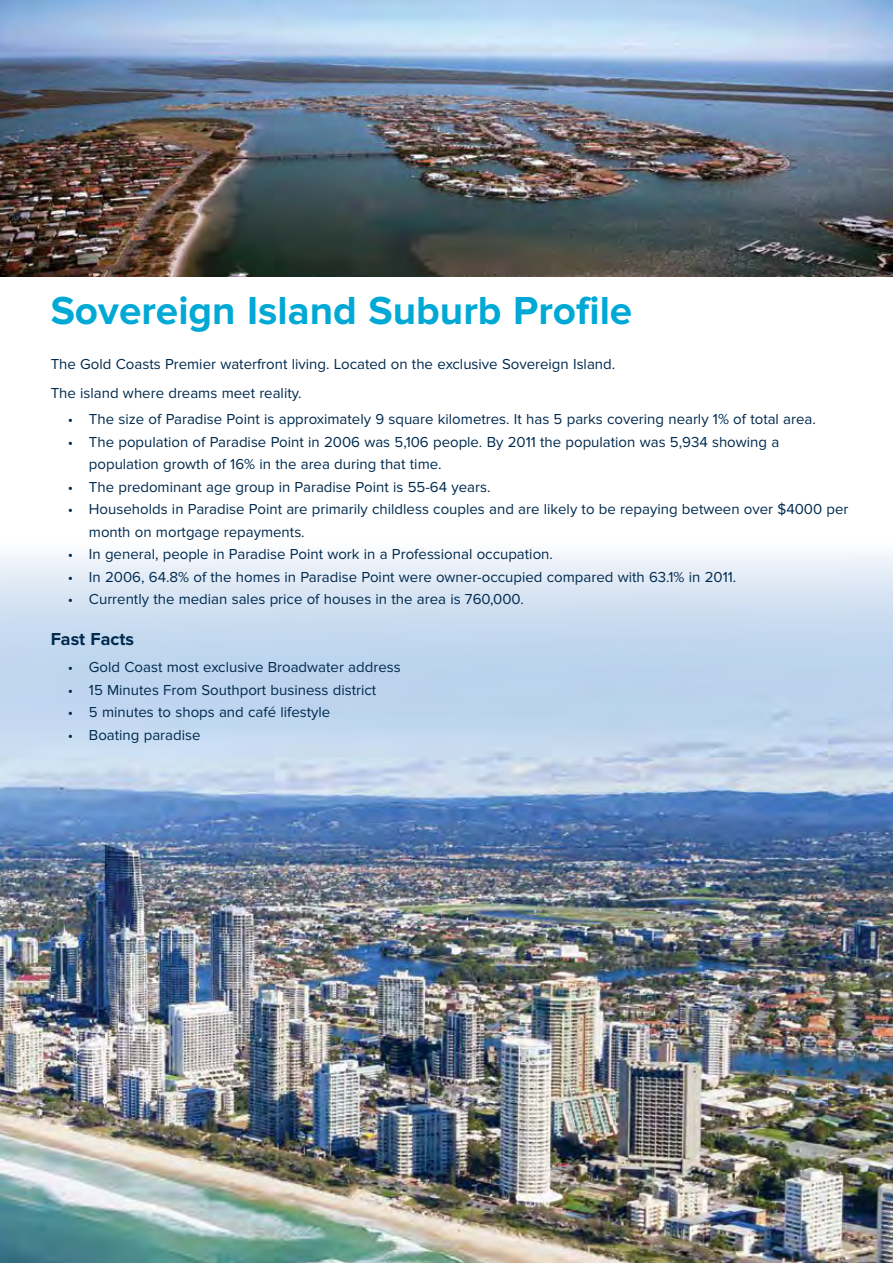
<style>
.page{position:relative;width:893px;height:1263px;background:#fff}
.page>*{position:absolute;margin:0;border:0;box-sizing:border-box;transform-origin:0 0}
.t1{font:700 40.5px "Proxima Nova";color:#00a9d5}
.t2{font:700 18px "Proxima Nova";color:#002a4e}
.t3{font:15px/22.5px "Proxima Nova";color:#002a4e}
</style>
<div class="page">
<img style="left:0;top:553px;width:893px;height:710px">
<img style="left:0;top:0;width:893px;height:276px">
<h1 class="t1" style="left:51px;top:287px;width:583px">Sovereign Island Suburb Profile</h1>
<p class="t3" style="left:51px;top:350px;width:566px;line-height:28.2px">The Gold Coasts Premier waterfront living. Located on the exclusive Sovereign Island.<br>The island where dreams meet reality.</p>
<p class="t3" style="left:68px;top:408px;width:750px">• The size of Paradise Point is approximately 9 square kilometres. It has 5 parks covering nearly 1% of total area.</p>
<p class="t3" style="left:89px;top:431px;width:692px;text-indent:-21px">• The population of Paradise Point in 2006 was 5,106 people. By 2011 the population was 5,934 showing a population growth of 16% in the area during that time.</p>
<p class="t3" style="left:68px;top:476px;width:424px">• The predominant age group in Paradise Point is 55-64 years.</p>
<p class="t3" style="left:89px;top:498px;width:761px;text-indent:-21px">• Households in Paradise Point are primarily childless couples and are likely to be repaying between over $4000 per month on mortgage repayments.</p>
<p class="t3" style="left:68px;top:543px;width:487px">• In general, people in Paradise Point work in a Professional occupation.</p>
<p class="t3" style="left:68px;top:566px;width:670px">• In 2006, 64.8% of the homes in Paradise Point were owner-occupied compared with 63.1% in 2011.</p>
<p class="t3" style="left:68px;top:588px;width:458px">• Currently the median sales price of houses in the area is 760,000.</p>
<p class="t2" style="left:51px;top:629px;width:85px">Fast Facts</p>
<p class="t3" style="left:68px;top:656px;width:335px">• Gold Coast most exclusive Broadwater address</p>
<p class="t3" style="left:68px;top:679px;width:310px">• 15 Minutes From Southport business district</p>
<p class="t3" style="left:68px;top:701px;width:264px">• 5 minutes to shops and café lifestyle</p>
<p class="t3" style="left:68px;top:724px;width:134px">• Boating paradise</p>
</div>
